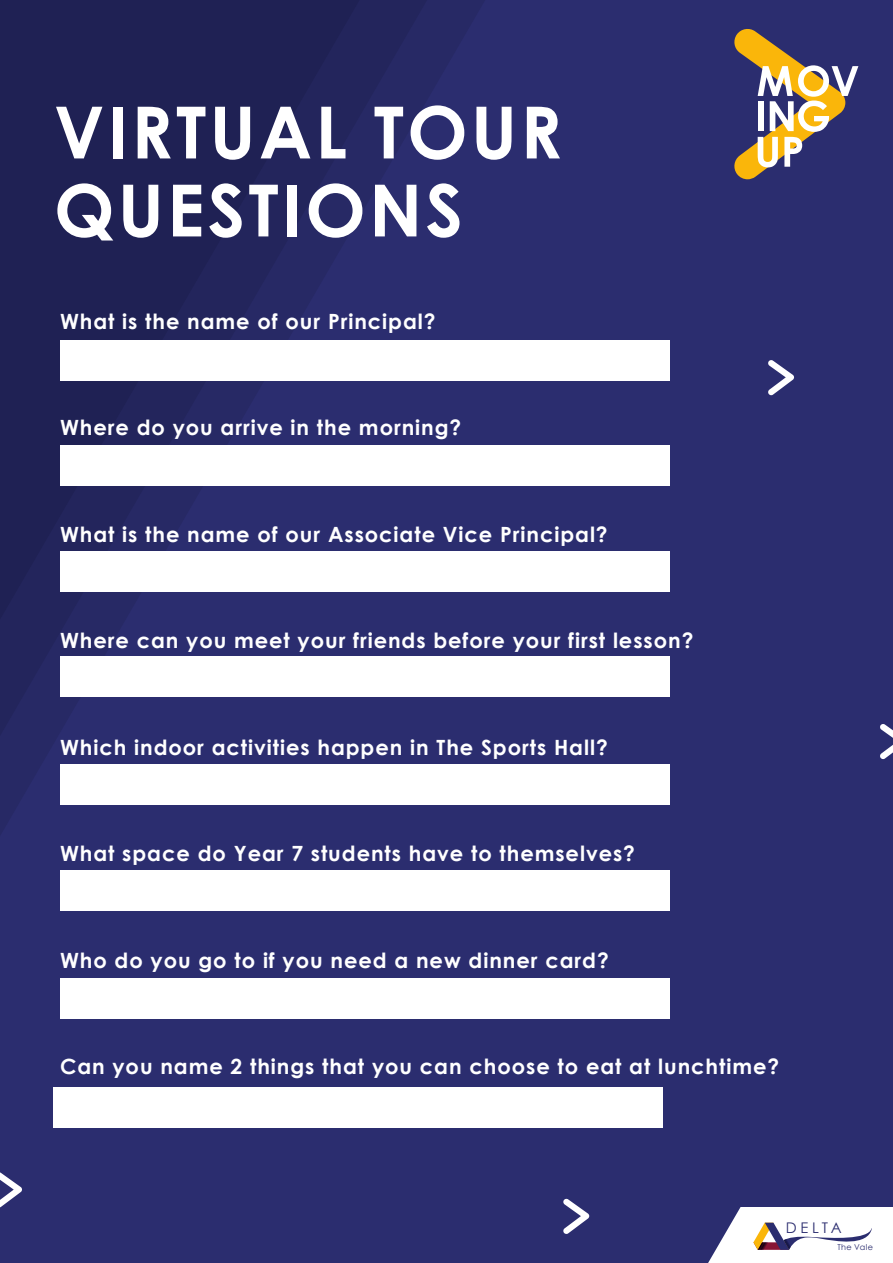
<style>
.page{position:relative;width:893px;height:1263px;background:#fff}
.page>*{position:absolute;margin:0;border:0;box-sizing:border-box;transform-origin:0 0}
.t1{font:700 72px/78px "Century Gothic";letter-spacing:.045em;color:#fff}
.t2{font:700 21px "Century Gothic";letter-spacing:.045em;color:#fff}
.t3{font:14.7px "Century Gothic";letter-spacing:.225em;color:#2b2d6f}
.t4{font:8.1px "Century Gothic";letter-spacing:.05em;color:#2b2d6f}
</style>
<div class="page">
<div style="left:1px;top:0;width:892px;height:1263px;background:#2b2d6f"></div>
<svg style="left:708px;top:1207px;width:185px;height:56px;background:#dfdde4"></svg>
<svg style="left:1px;top:0;width:426px;height:735px;fill:#23255c"></svg>
<svg style="left:734px;top:29px;width:124px;height:150px"></svg>
<div style="left:60px;top:340px;width:609px;height:41px;background:#fff"></div>
<div style="left:60px;top:445px;width:609px;height:41px;background:#fff"></div>
<div style="left:60px;top:551px;width:609px;height:41px;background:#fff"></div>
<div style="left:60px;top:656px;width:609px;height:41px;background:#fff"></div>
<div style="left:60px;top:764px;width:609px;height:40px;background:#fff"></div>
<div style="left:60px;top:870px;width:609px;height:41px;background:#fff"></div>
<div style="left:60px;top:978px;width:609px;height:40px;background:#fff"></div>
<div style="left:53px;top:1087px;width:610px;height:41px;background:#fff"></div>
<svg style="left:768px;top:360px;width:26px;height:35px"></svg>
<svg style="left:880px;top:724px;width:13px;height:35px"></svg>
<svg style="left:563px;top:1198px;width:26px;height:36px"></svg>
<svg style="left:0;top:1172px;width:22px;height:35px"></svg>
<h1 class="t1" style="left:54px;top:90px;width:509px">VIRTUAL TOUR<br>QUESTIONS</h1>
<p class="t2" style="left:60px;top:305px;width:377px">What is the name of our Principal?</p>
<p class="t2" style="left:60px;top:412px;width:403px">Where do you arrive in the morning?</p>
<p class="t2" style="left:60px;top:518px;width:549px">What is the name of our Associate Vice Principal?</p>
<p class="t2" style="left:60px;top:625px;width:635px">Where can you meet your friends before your first lesson?</p>
<p class="t2" style="left:60px;top:731px;width:549px">Which indoor activities happen in The Sports Hall?</p>
<p class="t2" style="left:60px;top:838px;width:576px">What space do Year 7 students have to themselves?</p>
<p class="t2" style="left:60px;top:944px;width:550px">Who do you go to if you need a new dinner card?</p>
<p class="t2" style="left:60px;top:1051px;width:721px">Can you name 2 things that you can choose to eat at lunchtime?</p>
<p class="t3" style="left:786px;top:1218px;width:57px">DELTA</p>
<p class="t4" style="left:837px;top:1241px;width:37px">The Vale</p>
</div>
